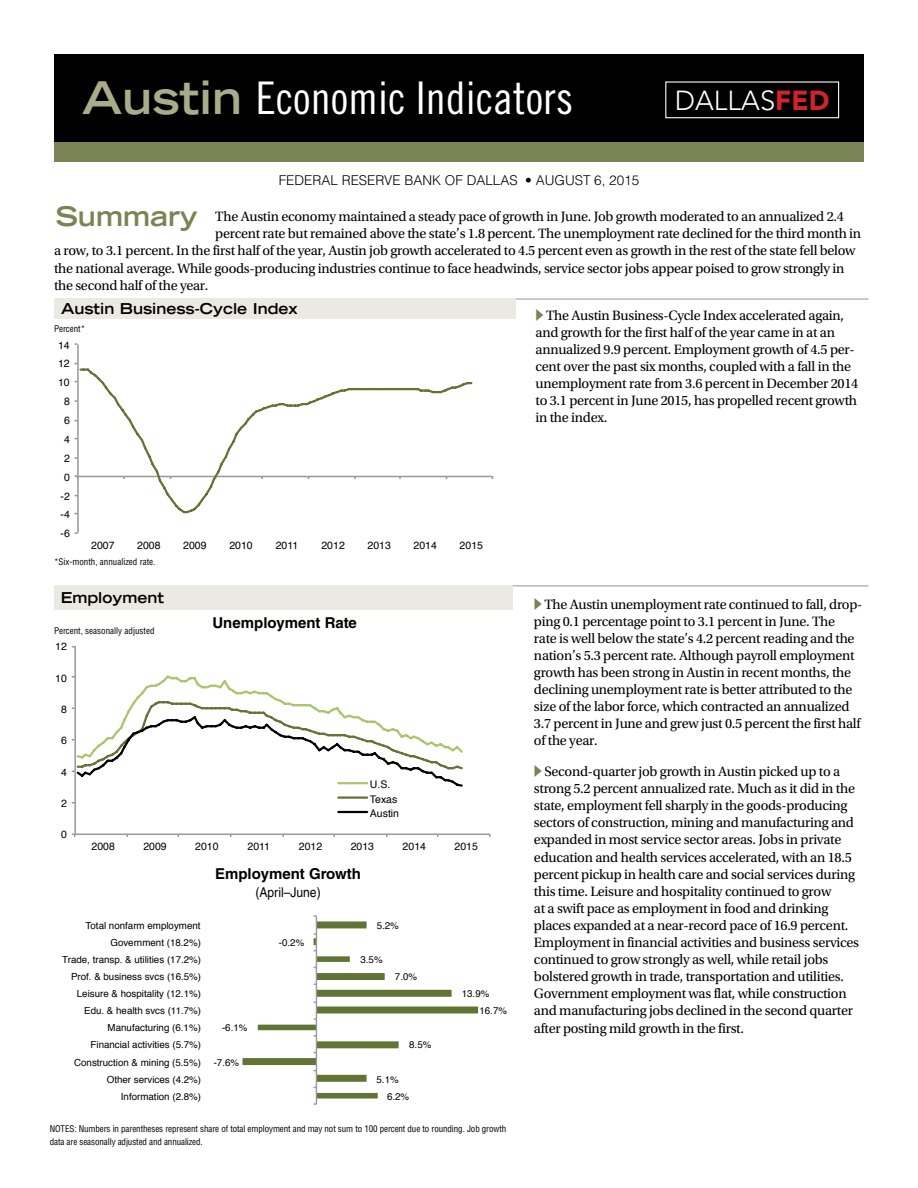
<style>
.page{position:relative;width:918px;height:1188px;background:#fff}
.page>*{position:absolute;margin:0;border:0;box-sizing:border-box;transform-origin:0 0}
.t1{font:45px "Trade Gothic LT Std Cn 18";color:#fff}
.t2{font:300 27.3px "Avenir LT Std";color:#fff}
.t3{font:700 expanded 27px "Trade Gothic LT Std";color:#7a8354}
.t4{font:700 expanded 15px "Trade Gothic LT Std";color:#000}
.t5{font:700 15px "Helvetica LT Std";color:#000}
.t6{font:14.25px/17.1px "Utopia Std";letter-spacing:-.02em;color:#000}
.t7{font:300 13.5px "Helvetica LT Std";color:#000}
.t8{font:13.5px "Helvetica LT Std";color:#000;scale:.9 1}
.t9{font:10.5px/14.4px "Helvetica";color:#000}
.t10{font:9.75px/17.1px "Helvetica";color:#000}
.t11{font:condensed 9px/13.5px "Helvetica LT Std";letter-spacing:-.01em;color:#000}
.s1{font-family:"Trade Gothic LT Std";font-weight:700;font-stretch:expanded;color:#a8ac8b}
.s2{font-weight:900;color:#d2232a}
</style>
<div class="page">
<hr style="left:74px;top:646px;width:2px;height:188px;background:#989898">
<hr style="left:75px;top:834px;width:415px;height:1px;background:#989898">
<svg style="left:72px;top:674px;width:391px;height:114px"></svg>
<hr style="left:338px;top:782px;width:29px;height:2px;background:#aac56c">
<hr style="left:338px;top:796px;width:29px;height:3px;background:#617435">
<hr style="left:338px;top:811px;width:29px;height:2px;background:#000">
<div style="left:54px;top:122px;width:810px;height:40px;background:#7a8354"></div>
<div style="left:54px;top:54px;width:810px;height:87px;background:#000"></div>
<hr style="left:60px;top:299px;width:808px;height:1px;background:#939598">
<hr style="left:66px;top:586px;width:802px;height:1px;background:#939598">
<div style="left:54px;top:298px;width:462px;height:21px;background:#eaeae3"></div>
<div style="left:54px;top:585px;width:459px;height:24px;background:#eaeae3"></div>
<div style="left:665px;top:81px;width:174px;height:37px;border:1px solid #fff"></div>
<hr style="left:77px;top:344px;width:2px;height:189px;background:#989898">
<hr style="left:78px;top:476px;width:414px;height:1px;background:#989898">
<svg style="left:78px;top:366px;width:396px;height:149px"></svg>
<svg style="left:243px;top:915px;width:235px;height:190px"></svg>
<h1 class="t1" style="left:82px;top:71px;width:493px"><span class="s1">Austin</span> Economic Indicators</h1>
<p class="t7" style="left:279px;top:172px;width:362px">FEDERAL RESERVE BANK OF DALLAS • AUGUST 6, 2015</p>
<h2 class="t2" style="left:675px;top:85px;width:156px">DALLAS<span class="s2">FED</span></h2>
<h3 class="t3" style="left:56px;top:199px;width:144px">Summary</h3>
<p class="t6" style="left:215px;top:208px;width:630px">The Austin economy maintained a steady pace of growth in June. Job growth moderated to an annualized 2.4</p>
<p class="t6" style="left:215px;top:225px;width:647px">percent rate but remained above the state’s 1.8 percent. The unemployment rate declined for the third month in</p>
<p class="t6" style="left:54px;top:243px;width:803px">a row, to 3.1 percent. In the first half of the year, Austin job growth accelerated to 4.5 percent even as growth in the rest of the state fell below</p>
<p class="t6" style="left:54px;top:260px;width:792px">the national average. While goods-producing industries continue to face headwinds, service sector jobs appear poised to grow strongly in</p>
<p class="t6" style="left:54px;top:277px;width:156px">the second half of the year.</p>
<p class="t4" style="left:61px;top:299px;width:238px">Austin Business-Cycle Index</p>
<p class="t11" style="left:54px;top:322px;width:33px">Percent*</p>
<p class="t9" style="left:58px;top:338px;width:13px">14</p>
<p class="t9" style="left:58px;top:357px;width:13px">12</p>
<p class="t9" style="left:58px;top:376px;width:13px">10</p>
<p class="t9" style="left:64px;top:395px;width:7px">8</p>
<p class="t9" style="left:64px;top:414px;width:7px">6</p>
<p class="t9" style="left:64px;top:432px;width:7px">4</p>
<p class="t9" style="left:64px;top:451px;width:7px">2</p>
<p class="t9" style="left:64px;top:470px;width:7px">0</p>
<p class="t9" style="left:61px;top:489px;width:11px">-2</p>
<p class="t9" style="left:61px;top:508px;width:11px">-4</p>
<p class="t9" style="left:61px;top:527px;width:11px">-6</p>
<p class="t9" style="left:91px;top:538px;width:25px">2007</p>
<p class="t9" style="left:137px;top:538px;width:25px">2008</p>
<p class="t9" style="left:183px;top:538px;width:25px">2009</p>
<p class="t9" style="left:229px;top:538px;width:25px">2010</p>
<p class="t9" style="left:276px;top:538px;width:24px">2011</p>
<p class="t9" style="left:321px;top:538px;width:25px">2012</p>
<p class="t9" style="left:368px;top:538px;width:25px">2013</p>
<p class="t9" style="left:414px;top:538px;width:25px">2014</p>
<p class="t9" style="left:460px;top:538px;width:25px">2015</p>
<p class="t11" style="left:54px;top:555px;width:103px">*Six-month, annualized rate.</p>
<p class="t4" style="left:61px;top:588px;width:105px">Employment</p>
<p class="t11" style="left:54px;top:624px;width:102px">Percent, seasonally adjusted</p>
<p class="t9" style="left:55px;top:640px;width:13px">12</p>
<p class="t9" style="left:55px;top:671px;width:13px">10</p>
<p class="t9" style="left:61px;top:702px;width:7px">8</p>
<p class="t9" style="left:61px;top:734px;width:7px">6</p>
<p class="t9" style="left:61px;top:765px;width:7px">4</p>
<p class="t9" style="left:61px;top:797px;width:7px">2</p>
<p class="t9" style="left:61px;top:828px;width:7px">0</p>
<p class="t5" style="left:213px;top:614px;width:146px">Unemployment Rate</p>
<p class="t9" style="left:370px;top:778px;width:31px">U.S.<br>Texas<br>Austin</p>
<p class="t9" style="left:92px;top:840px;width:25px">2008</p>
<p class="t9" style="left:143px;top:840px;width:25px">2009</p>
<p class="t9" style="left:195px;top:840px;width:25px">2010</p>
<p class="t9" style="left:248px;top:840px;width:24px">2011</p>
<p class="t9" style="left:299px;top:840px;width:25px">2012</p>
<p class="t9" style="left:351px;top:840px;width:25px">2013</p>
<p class="t9" style="left:403px;top:840px;width:25px">2014</p>
<p class="t9" style="left:455px;top:840px;width:25px">2015</p>
<p class="t10" style="left:62px;top:917px;width:141px;text-align:right">Total nonfarm employment<br>Government (18.2%)<br>Trade, transp. &amp; utilities (17.2%)<br>Prof. &amp; business svcs (16.5%)<br>Leisure &amp; hospitality (12.1%)<br>Edu. &amp; health svcs (11.7%)<br>Manufacturing (6.1%)<br>Financial activities (5.7%)<br>Construction &amp; mining (5.5%)<br>Other services (4.2%)<br>Information (2.8%)</p>
<p class="t5" style="left:215px;top:865px;width:147px">Employment Growth</p>
<p class="t8" style="left:255px;top:885px;width:74px">(April–June)</p>
<p class="t10" style="left:279px;top:934px;width:27px">-0.2%</p>
<p class="t10" style="left:377px;top:917px;width:24px">5.2%</p>
<p class="t10" style="left:222px;top:1020px;width:27px">-6.1%</p>
<p class="t10" style="left:214px;top:1054px;width:27px">-7.6%</p>
<p class="t10" style="left:360px;top:951px;width:24px">3.5%</p>
<p class="t10" style="left:395px;top:968px;width:24px">7.0%</p>
<p class="t10" style="left:409px;top:1037px;width:24px">8.5%</p>
<p class="t10" style="left:387px;top:1071px;width:24px;text-indent:-10px">5.1%<br>6.2%</p>
<p class="t10" style="left:479px;top:986px;width:29px;text-indent:-18px">13.9%<br>16.7%</p>
<p class="t11" style="left:50px;top:1121px;width:458px">NOTES: Numbers in parentheses represent share of total employment and may not sum to 100 percent due to rounding. Job growth data are seasonally adjusted and annualized.</p>
<p class="t6" style="left:536px;top:307px;width:324px;text-indent:11px">The Austin Business-Cycle Index accelerated again, and growth for the first half of the year came in at an annualized 9.9 percent. Employment growth of 4.5 per&shy;cent over the past six months, coupled with a fall in the unemployment rate from 3.6 percent in December 2014 to 3.1 percent in June 2015, has propelled recent growth in the index.</p>
<p class="t6" style="left:534px;top:596px;width:330px;text-indent:11px">The Austin unemployment rate continued to fall, drop&shy;ping 0.1 percentage point to 3.1 percent in June. The<br>rate is well below the state’s 4.2 percent reading and the nation’s 5.3 percent rate. Although payroll employment growth has been strong in Austin in recent months, the declining unemployment rate is better attributed to the size of the labor force, which contracted an annualized 3.7 percent in June and grew just 0.5 percent the first half of the year.</p>
<p class="t6" style="left:534px;top:763px;width:327px;text-indent:11px">Second-quarter job growth in Austin picked up to a strong 5.2 percent annualized rate. Much as it did in the state, employment fell sharply in the goods-producing sectors of construction, mining and manufacturing and expanded in most service sector areas. Jobs in private education and health services accelerated, with an 18.5 percent pickup in health care and social services during this time. Leisure and hospitality continued to grow<br>at a swift pace as employment in food and drinking places expanded at a near-record pace of 16.9 percent.<br>Employment in financial activities and business services continued to grow strongly as well, while retail jobs bolstered growth in trade, transportation and utilities.<br>Government employment was flat, while construction and manufacturing jobs declined in the second quarter after posting mild growth in the first.</p>
</div>
